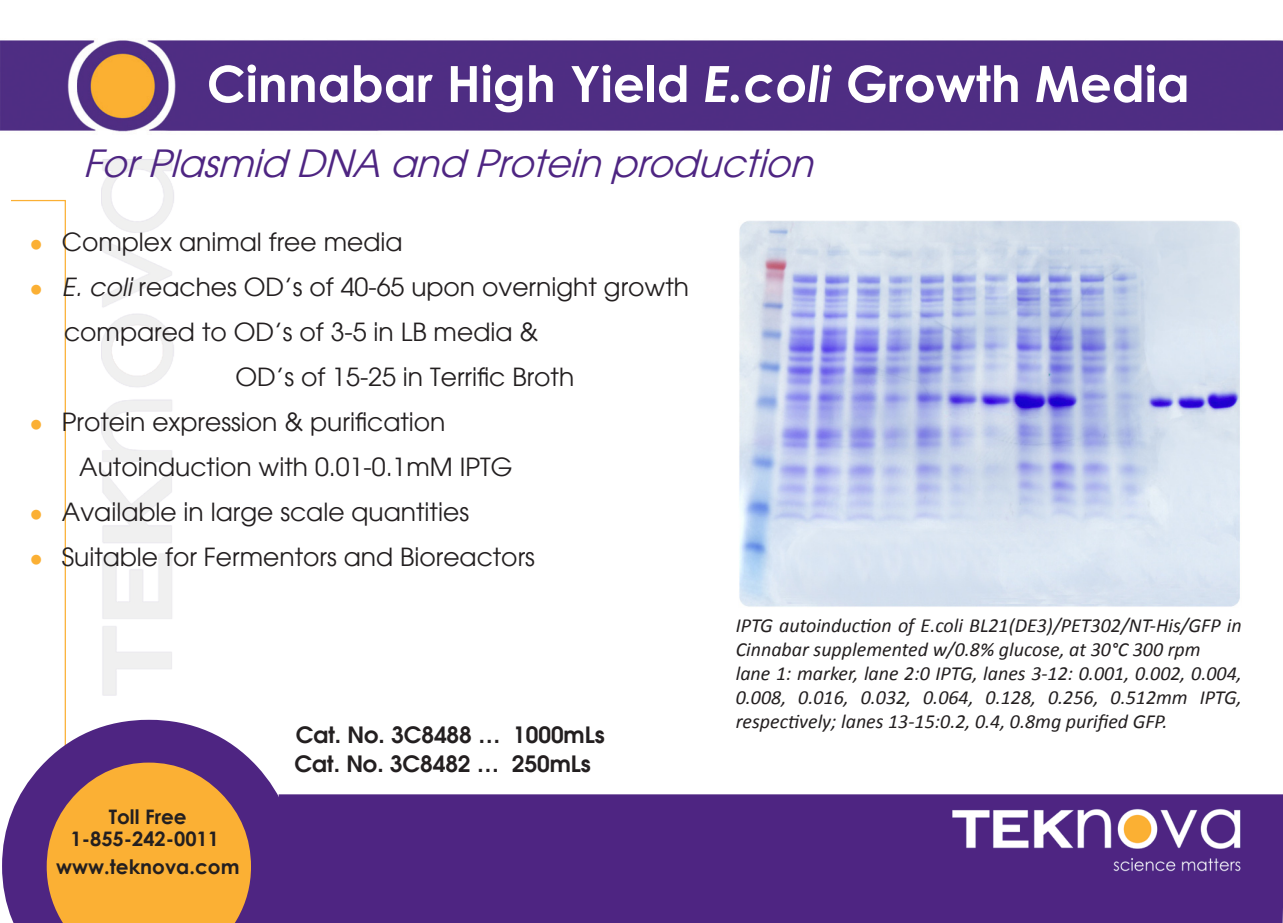
<style>
.page{position:relative;width:1283px;height:923px;background:#fff}
.page>*{position:absolute;margin:0;border:0;box-sizing:border-box;transform-origin:0 0}
.t1{font:700 50px "Century Gothic";color:#fff}
.t2{font:italic 37.5px "Avant Garde";color:#4e2582}
.t3{font:25px "Avant Garde";color:#231f20}
.t4{font:600 22.5px "Avant Garde";color:#231f20}
.t5{font:italic 20px/24px "Calibri";color:#231f20}
.t6{font:700 20px "Century Gothic";color:#231f20}
.s1{font-style:italic}
.s2{font-family:"Century Gothic";font-size:22.5px;color:#fbb034}
</style>
<div class="page">
<svg style="left:11px;top:199px;width:55px;height:521px"></svg>
<img style="left:0;top:40px;width:1283px;height:92px">
<div style="left:296px;top:794px;width:987px;height:129px;background:#4e2582"></div>
<img style="left:925px;top:801px;width:327px;height:83px">
<svg style="left:2px;top:720px;width:294px;height:203px;fill:#4e2582"></svg>
<svg style="left:47px;top:762px;width:204px;height:161px;background:#df9940"></svg>
<img style="left:739px;top:220px;width:501px;height:387px">
<p class="t1" style="left:207px;top:46px;width:984px">Cinnabar High Yield <span class="s1">E.coli</span> Growth Media</p>
<p class="t2" style="left:83px;top:141px;width:743px">For Plasmid DNA and Protein production</p>
<p class="t3" style="left:29px;top:227px;width:375px"><span class="s2">●</span> Complex animal free media</p>
<p class="t3" style="left:29px;top:272px;width:661px"><span class="s2">●</span> <span class="s1">E. coli</span> reaches OD’s of 40-65 upon overnight growth</p>
<p class="t3" style="left:64px;top:317px;width:476px">compared to OD’s of 3-5 in LB media &amp;</p>
<p class="t3" style="left:235px;top:362px;width:340px">OD’s of 15-25 in Terrific Broth</p>
<p class="t3" style="left:29px;top:407px;width:418px"><span class="s2">●</span> Protein expression &amp; purification</p>
<p class="t3" style="left:79px;top:452px;width:435px">Autoinduction with 0.01-0.1mM IPTG</p>
<p class="t3" style="left:29px;top:497px;width:441px"><span class="s2">●</span> Available in large scale quantities</p>
<p class="t3" style="left:29px;top:542px;width:507px"><span class="s2">●</span> Suitable for Fermentors and Bioreactors</p>
<p class="t4" style="left:296px;top:720px;width:310px">Cat. No. 3C8488 … 1000mLs</p>
<p class="t6" style="left:109px;top:801px;width:80px">Toll Free</p>
<p class="t6" style="left:71px;top:823px;width:150px">1-855-242-0011</p>
<p class="t6" style="left:56px;top:852px;width:185px">www.teknova.com</p>
<p class="t4" style="left:295px;top:748px;width:298px">Cat. No. 3C8482 … 250mLs</p>
<p class="t5" style="left:736px;top:612px;width:508px">IPTG autoinduction of E.coli BL21(DE3)/PET302/NT-His/GFP in<br>Cinnabar supplemented w/0.8% glucose, at 30°C 300 rpm</p>
<p class="t5" style="left:736px;top:660px;width:508px;text-align:justify">lane 1: marker, lane 2:0 IPTG, lanes 3-12: 0.001, 0.002, 0.004, 0.008, 0.016, 0.032, 0.064, 0.128, 0.256, 0.512mm IPTG, respectively; lanes 13-15:0.2, 0.4, 0.8mg purified GFP.</p>
</div>
